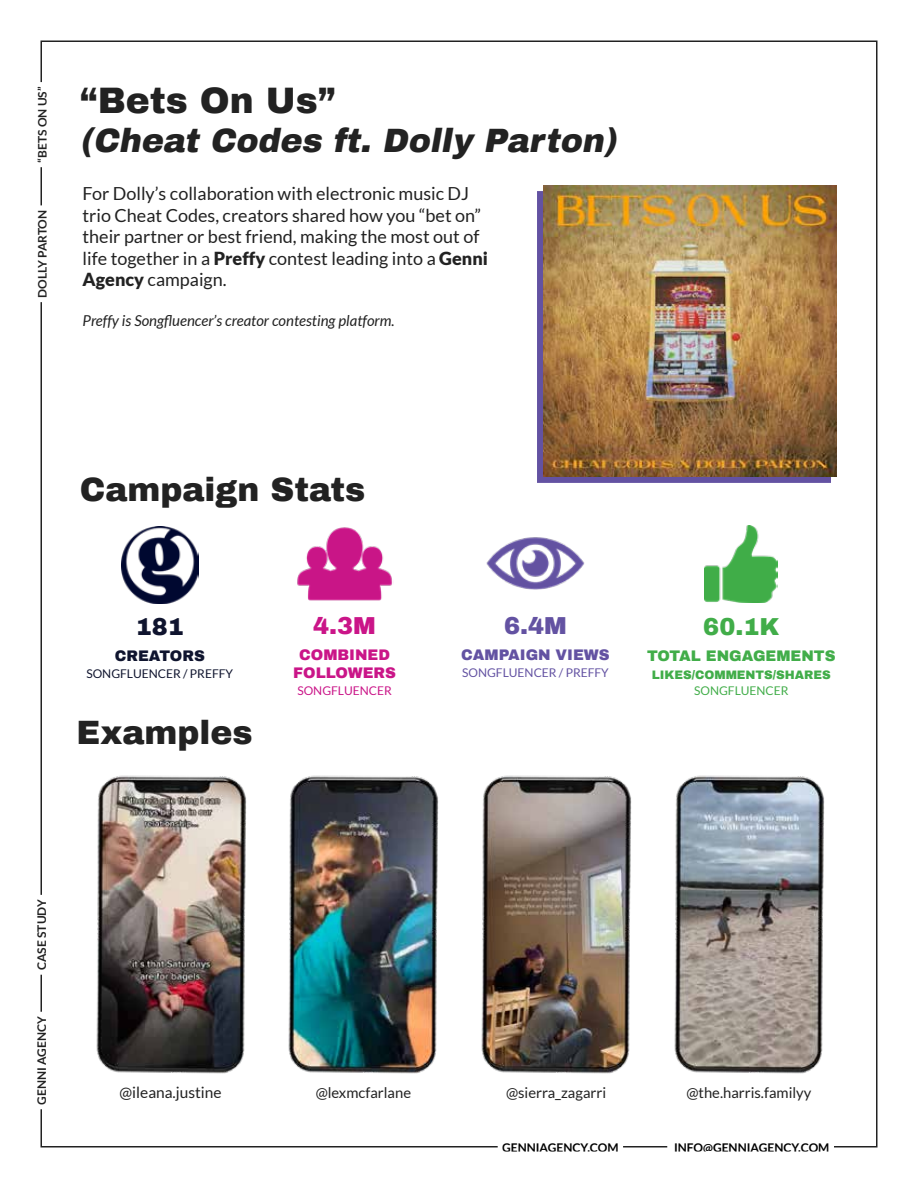
<style>
.page{position:relative;width:918px;height:1188px;background:#fff}
.page>*{position:absolute;margin:0;border:0;box-sizing:border-box;transform-origin:0 0}
.t1{font:900 36px "Archivo";color:#222}
.t2{font:italic 900 33px "Archivo";color:#222}
.t3{font:900 33px "Archivo";color:#222}
.t4{font:900 24px "Archivo";color:#41ad49}
.t5{font:900 24px "Archivo";color:#ca1588}
.t6{font:900 24px "Archivo";color:#6352a2}
.t7{font:900 24px "Archivo";color:#0f142e}
.t8{font:18px/21.6px "Lato";color:#222}
.t9{font:15.45px "Lato";color:#222}
.t10{font:italic 15px "Lato";color:#222}
.t11{font:900 15px/18px "Archivo";color:#ca1588;text-align:center}
.t12{font:900 15px "Archivo";color:#41ad49}
.t13{font:900 15px "Archivo";color:#6352a2}
.t14{font:900 15px "Archivo";color:#0f142e}
.t15{font:14.85px "Lato";color:#222}
.t16{font:700 12px "Lato";color:#222}
.t17{font:700 12px "Lato";color:#000}
.t18{font:900 12px "Archivo";color:#41ad49}
.t19{font:12px "Lato";color:#0f142e}
.t20{font:12px "Lato";color:#6352a2}
.t21{font:12px "Lato";color:#ca1588}
.t22{font:12px "Lato";color:#41ad49}
.s1{font-weight:900}
</style>
<div class="page">
<img style="left:96px;top:775px;width:151px;height:299px">
<img style="left:481px;top:775px;width:151px;height:299px">
<img style="left:288px;top:775px;width:151px;height:299px">
<img style="left:674px;top:775px;width:151px;height:299px">
<div style="left:537px;top:191px;width:294px;height:292px;background:#6352a2"></div>
<img style="left:543px;top:185px;width:294px;height:292px">
<img style="left:297px;top:527px;width:96px;height:74px">
<img style="left:121px;top:526px;width:77px;height:77px">
<img style="left:486px;top:537px;width:99px;height:53px">
<img style="left:705px;top:526px;width:73px;height:76px">
<p class="t16" style="left:36px;top:163px;width:78px;rotate:-90deg">“BETS ON US”</p>
<p class="t16" style="left:36px;top:298px;width:89px;rotate:-90deg">DOLLY PARTON</p>
<h1 class="t1" style="left:80px;top:78px;width:257px">“Bets On Us”</h1>
<h2 class="t2" style="left:80px;top:121px;width:545px">(Cheat Codes ft. Dolly Parton)</h2>
<p class="t8" style="left:83px;top:183px;width:407px">For Dolly’s collaboration with electronic music DJ trio Cheat Codes, creators shared how you “bet on” their partner or best friend, making the most out of life together in a <span class="s1">Preffy</span> contest leading into a <span class="s1">Genni Agency</span> campaign.</p>
<p class="t10" style="left:83px;top:312px;width:314px">Preffy is Songfluencer’s creator contesting platform.</p>
<h2 class="t3" style="left:80px;top:470px;width:287px">Campaign Stats</h2>
<h3 class="t7" style="left:136px;top:612px;width:50px">181</h3>
<p class="t14" style="left:115px;top:647px;width:92px">CREATORS</p>
<p class="t19" style="left:86px;top:667px;width:148px">SONGFLUENCER / PREFFY</p>
<h2 class="t3" style="left:77px;top:712px;width:178px">Examples</h2>
<h3 class="t5" style="left:313px;top:611px;width:64px">4.3M</h3>
<p class="t11" style="left:293px;top:646px;width:104px">COMBINED<br>FOLLOWERS</p>
<p class="t21" style="left:297px;top:684px;width:96px">SONGFLUENCER</p>
<h3 class="t6" style="left:504px;top:611px;width:64px">6.4M</h3>
<p class="t13" style="left:461px;top:646px;width:150px">CAMPAIGN VIEWS</p>
<p class="t20" style="left:462px;top:666px;width:148px">SONGFLUENCER / PREFFY</p>
<h3 class="t4" style="left:703px;top:612px;width:78px">60.1K</h3>
<p class="t12" style="left:647px;top:646px;width:190px">TOTAL ENGAGEMENTS</p>
<p class="t18" style="left:652px;top:667px;width:181px">LIKES/COMMENTS/SHARES</p>
<p class="t22" style="left:694px;top:684px;width:96px">SONGFLUENCER</p>
<p class="t16" style="left:35px;top:970px;width:72px;rotate:-90deg">CASE STUDY</p>
<p class="t16" style="left:35px;top:1105px;width:90px;rotate:-90deg">GENNI AGENCY</p>
<p class="t9" style="left:120px;top:1084px;width:104px">@ileana.justine</p>
<p class="t15" style="left:316px;top:1084px;width:97px">@lexmcfarlane</p>
<p class="t15" style="left:506px;top:1084px;width:102px">@sierra_zagarri</p>
<p class="t15" style="left:686px;top:1084px;width:127px">@the.harris.familyy</p>
<p class="t17" style="left:502px;top:1140px;width:118px">GENNIAGENCY.COM</p>
<p class="t17" style="left:674px;top:1140px;width:157px">INFO@GENNIAGENCY.COM</p>
</div>
